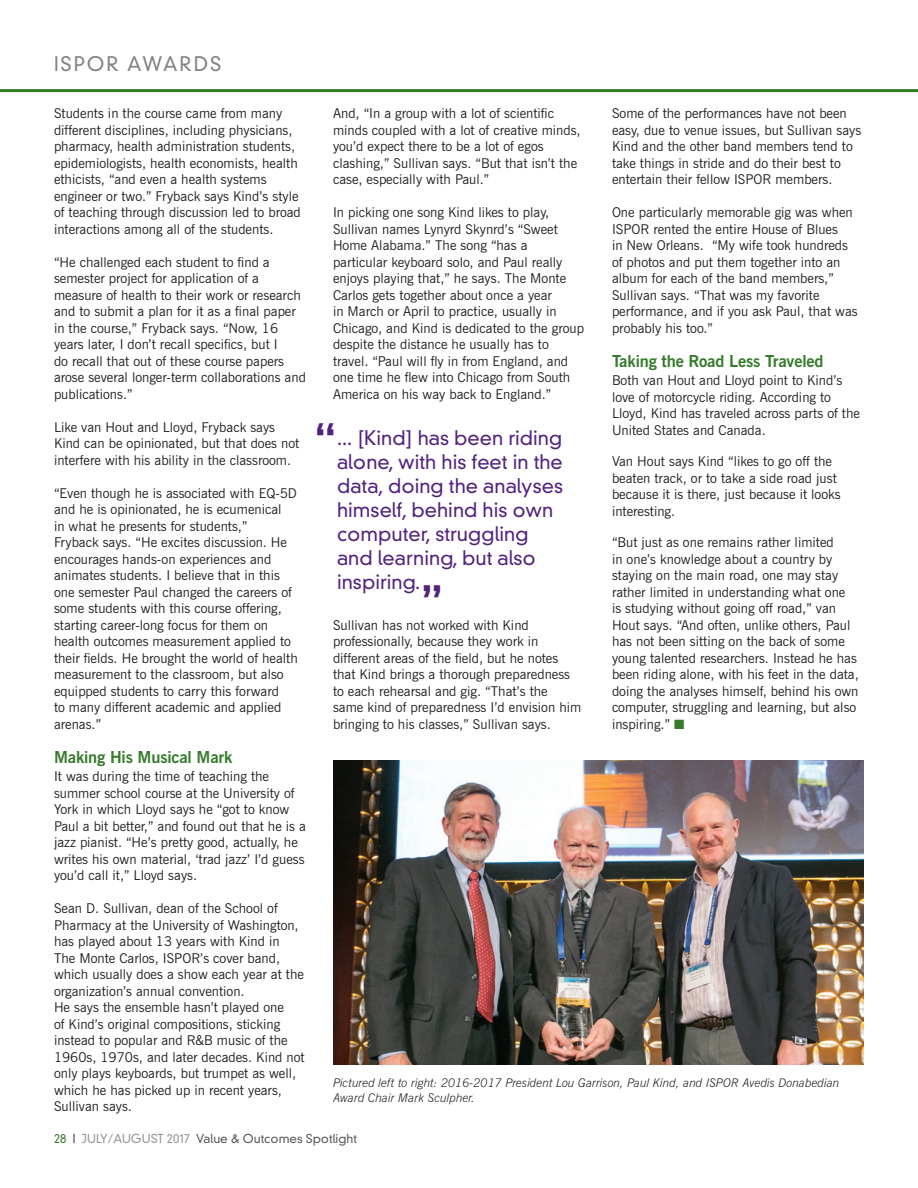
<style>
.page{position:relative;width:918px;height:1188px;background:#fff}
.page>*{position:absolute;margin:0;border:0;box-sizing:border-box;transform-origin:0 0}
.t1{font:700 45px "Glypha";color:#52227f}
.t2{font:300 19.5px/24px "DIN Neuzeit Grotesk";color:#52227f}
.t3{font:300 19.5px "DIN Neuzeit Grotesk";letter-spacing:.1em;color:#808285}
.t4{font:700 16.5px "News Gothic BT";letter-spacing:-.01em;color:#357b2b}
.t5{font:13.5px/16.5px "News Gothic BT";color:#231f20}
.t6{font:italic 300 12px/15px "News Gothic BT";color:#231f20}
.t7{font:300 12px "DIN Neuzeit Grotesk";color:#57585a}
.s1{color:#357b2b}
.s2{color:#231f20}
.s3{color:#939598}
</style>
<div class="page">
<hr style="left:0;top:89px;width:918px;height:3px;background:#357b2b">
<img style="left:333px;top:760px;width:531px;height:305px">
<h2 class="t3" style="left:54px;top:53px;width:169px">ISPOR AWARDS</h2>
<p class="t5" style="left:54px;top:105px;width:248px">Students in the course came from many different disciplines, including physicians, pharmacy, health administration students, epidemiologists, health economists, health ethicists, “and even a health systems engineer or two.” Fryback says Kind’s style of teaching through discussion led to broad interactions among all of the students.</p>
<p class="t5" style="left:54px;top:254px;width:253px">“He challenged each student to find a semester project for application of a measure of health to their work or research and to submit a plan for it as a final paper in the course,” Fryback says. “Now, 16 years later, I don’t recall specifics, but I<br>do recall that out of these course papers arose several longer-term collaborations and publications.”</p>
<p class="t5" style="left:54px;top:419px;width:247px">Like van Hout and Lloyd, Fryback says<br>Kind can be opinionated, but that does not interfere with his ability in the classroom.</p>
<p class="t5" style="left:54px;top:485px;width:245px">“Even though he is associated with EQ-5D and he is opinionated, he is ecumenical<br>in what he presents for students,”<br>Fryback says. “He excites discussion. He encourages hands-on experiences and animates students. I believe that in this one semester Paul changed the careers of some students with this course offering, starting career-long focus for them on health outcomes measurement applied to their fields. He brought the world of health measurement to the classroom, but also equipped students to carry this forward<br>to many different academic and applied arenas.”</p>
<p class="t4" style="left:54px;top:747px;width:180px">Making His Musical Mark</p>
<p class="t5" style="left:54px;top:768px;width:253px">It was during the time of teaching the summer school course at the University of York in which Lloyd says he “got to know Paul a bit better,” and found out that he is a jazz pianist. “He’s pretty good, actually, he writes his own material, ‘trad jazz’ I’d guess you’d call it,” Lloyd says.</p>
<p class="t5" style="left:54px;top:900px;width:252px">Sean D. Sullivan, dean of the School of Pharmacy at the University of Washington, has played about 13 years with Kind in<br>The Monte Carlos, ISPOR’s cover band, which usually does a show each year at the organization’s annual convention.<br>He says the ensemble hasn’t played one<br>of Kind’s original compositions, sticking instead to popular and R&amp;B music of the 1960s, 1970s, and later decades. Kind not only plays keyboards, but trumpet as well, which he has picked up in recent years, Sullivan says.</p>
<p class="t5" style="left:333px;top:105px;width:249px">And, “In a group with a lot of scientific minds coupled with a lot of creative minds, you’d expect there to be a lot of egos clashing,” Sullivan says. “But that isn’t the case, especially with Paul.”</p>
<p class="t5" style="left:333px;top:204px;width:253px">In picking one song Kind likes to play, Sullivan names Lynyrd Skynrd’s “Sweet Home Alabama.” The song “has a particular keyboard solo, and Paul really enjoys playing that,” he says. The Monte Carlos gets together about once a year<br>in March or April to practice, usually in Chicago, and Kind is dedicated to the group despite the distance he usually has to travel. “Paul will fly in from England, and one time he flew into Chicago from South America on his way back to England.”</p>
<h1 class="t1" style="left:313px;top:412px;width:27px">“</h1>
<h2 class="t2" style="left:337px;top:426px;width:227px">... [Kind] has been riding alone, with his feet in the data, doing the analyses himself, behind his own computer, struggling and learning, but also inspiring.</h2>
<h1 class="t1" style="left:420px;top:574px;width:27px">”</h1>
<p class="t5" style="left:333px;top:617px;width:250px">Sullivan has not worked with Kind professionally, because they work in different areas of the field, but he notes that Kind brings a thorough preparedness to each rehearsal and gig. “That’s the same kind of preparedness I’d envision him bringing to his classes,” Sullivan says.</p>
<p class="t5" style="left:612px;top:105px;width:251px">Some of the performances have not been easy, due to venue issues, but Sullivan says Kind and the other band members tend to take things in stride and do their best to entertain their fellow ISPOR members.</p>
<p class="t5" style="left:612px;top:204px;width:247px">One particularly memorable gig was when ISPOR rented the entire House of Blues<br>in New Orleans. “My wife took hundreds of photos and put them together into an album for each of the band members,” Sullivan says. “That was my favorite performance, and if you ask Paul, that was probably his too.”</p>
<p class="t4" style="left:612px;top:351px;width:213px">Taking the Road Less Traveled</p>
<p class="t5" style="left:612px;top:372px;width:249px">Both van Hout and Lloyd point to Kind’s love of motorcycle riding. According to Lloyd, Kind has traveled across parts of the United States and Canada.</p>
<p class="t5" style="left:612px;top:453px;width:230px">Van Hout says Kind “likes to go off the beaten track, or to take a side road just because it is there, just because it looks interesting.</p>
<p class="t5" style="left:612px;top:534px;width:248px">“But just as one remains rather limited<br>in one’s knowledge about a country by staying on the main road, one may stay rather limited in understanding what one<br>is studying without going off road,” van Hout says. “And often, unlike others, Paul has not been sitting on the back of some young talented researchers. Instead he has been riding alone, with his feet in the data, doing the analyses himself, behind his own computer, struggling and learning, but also inspiring.” <span class="s1">■</span></p>
<p class="t6" style="left:333px;top:1075px;width:508px">Pictured left to right: 2016-2017 President Lou Garrison, Paul Kind, and ISPOR Avedis Donabedian<br>Award Chair Mark Sculpher.</p>
<p class="t7" style="left:54px;top:1132px;width:305px"><span class="s1">28</span> <span class="s2">|</span> <span class="s3">JULY/AUGUST 2017</span> Value &amp; Outcomes Spotlight</p>
</div>
